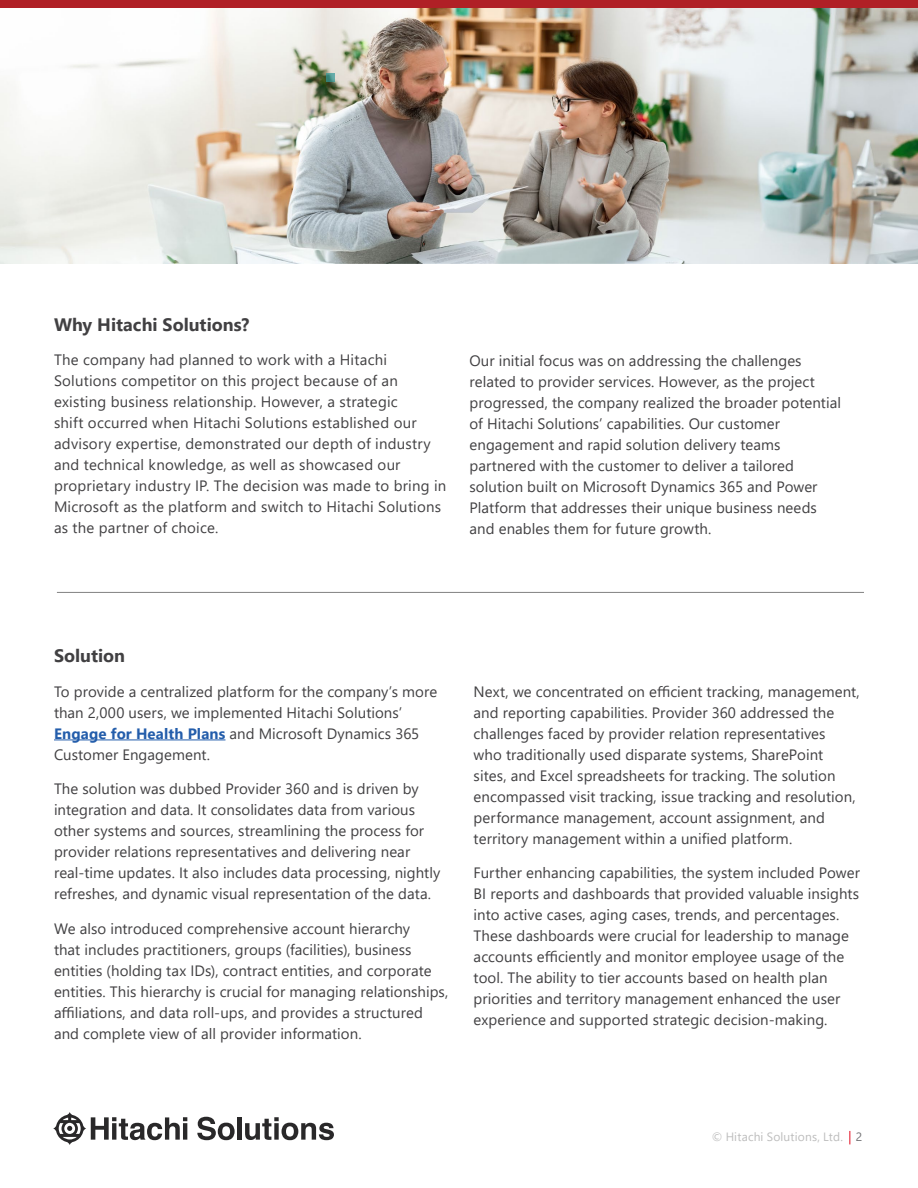
<style>
.page{position:relative;width:918px;height:1188px;background:#fff}
.page>*{position:absolute;margin:0;border:0;box-sizing:border-box;transform-origin:0 0}
.t1{font:700 18px "Segoe UI";color:#414042}
.t2{font:15px/21px "Segoe UI";letter-spacing:.005em;color:#414042}
.t3{font:12px "Segoe UI";letter-spacing:.015em;color:#bdbdbd}
.s1{font-weight:700;color:#235dab}
.s2{color:#717174}
</style>
<div class="page">
<img style="left:0;top:7px;width:918px;height:257px">
<div style="left:0;top:0;width:918px;height:7px;background:#b02026"></div>
<svg style="left:849px;top:1131px;width:1px;height:13px"></svg>
<svg style="left:53px;top:1112px;width:134px;height:33px"></svg>
<hr style="left:183px;top:1123px;width:4px;height:17px;background:#292829">
<svg style="left:197px;top:1117px;width:38px;height:23px"></svg>
<div style="left:237px;top:1117px;width:5px;height:23px;background:#292829"></div>
<svg style="left:245px;top:1117px;width:89px;height:23px"></svg>
<hr style="left:54px;top:739px;width:172px;height:1px;background:#235dab">
<hr style="left:57px;top:592px;width:807px;height:1px;background:#000101">
<svg style="left:327px;top:73px;width:8px;height:9px"></svg>
<p class="t1" style="left:54px;top:308px;width:197px">Why Hitachi Solutions?</p>
<p class="t2" style="left:54px;top:348px;width:394px">The company had planned to work with a Hitachi Solutions competitor on this project because of an existing business relationship. However, a strategic<br>shift occurred when Hitachi Solutions established our advisory expertise, demonstrated our depth of industry and technical knowledge, as well as showcased our proprietary industry IP. The decision was made to bring in Microsoft as the platform and switch to Hitachi Solutions as the partner of choice.</p>
<p class="t2" style="left:470px;top:349px;width:373px">Our initial focus was on addressing the challenges related to provider services. However, as the project progressed, the company realized the broader potential of Hitachi Solutions’ capabilities. Our customer engagement and rapid solution delivery teams partnered with the customer to deliver a tailored solution built on Microsoft Dynamics 365 and Power Platform that addresses their unique business needs and enables them for future growth.</p>
<p class="t1" style="left:54px;top:639px;width:73px">Solution</p>
<p class="t2" style="left:54px;top:679px;width:385px">To provide a centralized platform for the company’s more than 2,000 users, we implemented Hitachi Solutions’ <span class="s1">Engage for Health Plans</span> and Microsoft Dynamics 365<br>Customer Engagement.</p>
<p class="t2" style="left:54px;top:777px;width:388px">The solution was dubbed Provider 360 and is driven by integration and data. It consolidates data from various other systems and sources, streamlining the process for provider relations representatives and delivering near real-time updates. It also includes data processing, nightly refreshes, and dynamic visual representation of the data.</p>
<p class="t2" style="left:54px;top:916px;width:396px">We also introduced comprehensive account hierarchy<br>that includes practitioners, groups (facilities), business entities (holding tax IDs), contract entities, and corporate entities. This hierarchy is crucial for managing relationships, affiliations, and data roll-ups, and provides a structured and complete view of all provider information.</p>
<p class="t2" style="left:474px;top:680px;width:388px">Next, we concentrated on efficient tracking, management, and reporting capabilities. Provider 360 addressed the challenges faced by provider relation representatives<br>who traditionally used disparate systems, SharePoint sites, and Excel spreadsheets for tracking. The solution encompassed visit tracking, issue tracking and resolution, performance management, account assignment, and territory management within a unified platform.</p>
<p class="t2" style="left:474px;top:861px;width:388px">Further enhancing capabilities, the system included Power BI reports and dashboards that provided valuable insights into active cases, aging cases, trends, and percentages.<br>These dashboards were crucial for leadership to manage accounts efficiently and monitor employee usage of the tool. The ability to tier accounts based on health plan priorities and territory management enhanced the user experience and supported strategic decision-making.</p>
<p class="t3" style="left:712px;top:1125px;width:152px">© Hitachi Solutions, Ltd. <span class="s2">2</span></p>
</div>
